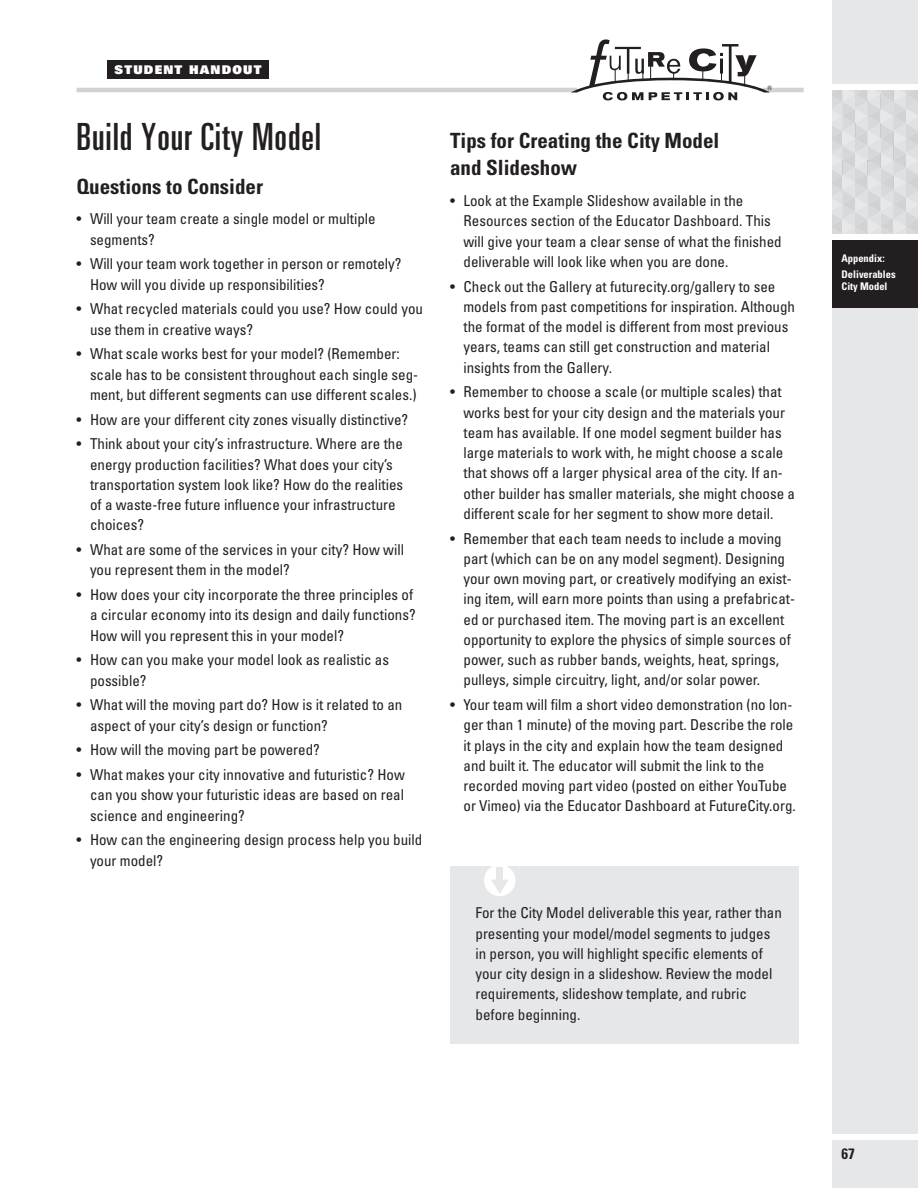
<style>
.page{position:relative;width:918px;height:1188px;background:#fff}
.page>*{position:absolute;margin:0;border:0;box-sizing:border-box;transform-origin:0 0}
.t1{font:ultra-condensed 37.5px "Univers";letter-spacing:.025em;color:#231f20}
.t2{font:700 condensed 21px/27px "Univers";color:#231f20}
.t3{font:condensed 15px/20.2px "Univers";color:#231f20}
.t4{font:700 condensed 15px "Univers";color:#231f20}
.t5{font:900 12px "Univers";letter-spacing:.1em;color:#fff}
.t6{font:700 condensed 10.5px/16.5px "Univers";color:#fff}
</style>
<div class="page">
<div style="left:832px;top:0;width:86px;height:1188px;background:#e6e7e9"></div>
<div style="left:832px;top:240px;width:86px;height:68px;background:#231f20"></div>
<svg style="left:832px;top:90px;width:86px;height:144px"></svg>
<div style="left:832px;top:234px;width:86px;height:6px;background:#fff"></div>
<div style="left:828px;top:1134px;width:90px;height:6px;background:#fff"></div>
<div style="left:832px;top:84px;width:86px;height:6px;background:#fff"></div>
<hr style="left:76px;top:88px;width:728px;height:4px;background:#d1d2d4">
<svg style="left:571px;top:39px;width:201px;height:61px"></svg>
<div style="left:107px;top:60px;width:162px;height:19px;background:#231f20"></div>
<div style="left:450px;top:867px;width:349px;height:177px;background:#e6e7e9"></div>
<div style="left:484px;top:865px;width:32px;height:31px;background:#fff;border-radius:50%"></div>
<svg style="left:491px;top:880px;width:18px;height:14px"></svg>
<div style="left:497px;top:867px;width:6px;height:17px;background:#e6e7e9"></div>
<p class="t5" style="left:115px;top:62px;width:148px">STUDENT HANDOUT</p>
<h1 class="t1" style="left:76px;top:116px;width:246px">Build Your City Model</h1>
<h2 class="t2" style="left:76px;top:173px;width:188px">Questions to Consider</h2>
<p class="t3" style="left:90px;top:209px;width:287px;text-indent:-14px">• Will your team create a single model or multiple segments?</p>
<p class="t3" style="left:90px;top:254px;width:313px;text-indent:-14px">• Will your team work together in person or remotely?<br>How will you divide up responsibilities?</p>
<p class="t3" style="left:90px;top:299px;width:334px;text-indent:-14px">• What recycled materials could you use? How could you use them in creative ways?</p>
<p class="t3" style="left:90px;top:344px;width:330px;text-indent:-14px">• What scale works best for your model? (Remember: scale has to be consistent throughout each single seg&shy;ment, but different segments can use different scales.)</p>
<p class="t3" style="left:76px;top:409px;width:333px">• How are your different city zones visually distinctive?</p>
<p class="t3" style="left:90px;top:434px;width:315px;text-indent:-14px">• Think about your city’s infrastructure. Where are the energy production facilities? What does your city’s transportation system look like? How do the realities of a waste-free future influence your infrastructure choices?</p>
<p class="t3" style="left:90px;top:539px;width:316px;text-indent:-14px">• What are some of the services in your city? How will you represent them in the model?</p>
<p class="t3" style="left:90px;top:584px;width:327px;text-indent:-14px">• How does your city incorporate the three principles of a circular economy into its design and daily functions?<br>How will you represent this in your model?</p>
<p class="t3" style="left:90px;top:650px;width:301px;text-indent:-14px">• How can you make your model look as realistic as possible?</p>
<p class="t3" style="left:90px;top:695px;width:314px;text-indent:-14px">• What will the moving part do? How is it related to an aspect of your city’s design or function?</p>
<p class="t3" style="left:76px;top:740px;width:245px">• How will the moving part be powered?</p>
<p class="t3" style="left:90px;top:764px;width:316px;text-align:justify;text-indent:-14px">• What makes your city innovative and futuristic? How can you show your futuristic ideas are based on real science and engineering?</p>
<p class="t3" style="left:90px;top:830px;width:334px;text-indent:-14px">• How can the engineering design process help you build your model?</p>
<h2 class="t2" style="left:450px;top:127px;width:271px">Tips for Creating the City Model and Slideshow</h2>
<p class="t3" style="left:464px;top:190px;width:320px;text-indent:-14px">• Look at the Example Slideshow available in the Resources section of the Educator Dashboard. This will give your team a clear sense of what the finished deliverable will look like when you are done.</p>
<p class="t3" style="left:464px;top:276px;width:333px;text-indent:-14px">• Check out the Gallery at futurecity.org/gallery to see models from past competitions for inspiration. Although the format of the model is different from most previous years, teams can still get construction and material insights from the Gallery.</p>
<p class="t3" style="left:464px;top:382px;width:333px;text-indent:-14px">• Remember to choose a scale (or multiple scales) that works best for your city design and the materials your team has available. If one model segment builder has large materials to work with, he might choose a scale that shows off a larger physical area of the city. If an&shy;other builder has smaller materials, she might choose a different scale for her segment to show more detail.</p>
<p class="t3" style="left:464px;top:528px;width:333px;text-indent:-14px">• Remember that each team needs to include a moving part (which can be on any model segment). Designing your own moving part, or creatively modifying an exist&shy;ing item, will earn more points than using a prefabricat&shy;ed or purchased item. The moving part is an excellent opportunity to explore the physics of simple sources of power, such as rubber bands, weights, heat, springs, pulleys, simple circuitry, light, and/or solar power.</p>
<p class="t3" style="left:464px;top:694px;width:334px;text-indent:-14px">• Your team will film a short video demonstration (no lon&shy;ger than 1 minute) of the moving part. Describe the role it plays in the city and explain how the team designed and built it. The educator will submit the link to the recorded moving part video (posted on either YouTube or Vimeo) via the Educator Dashboard at FutureCity.org.</p>
<p class="t3" style="left:476px;top:903px;width:308px">For the City Model deliverable this year, rather than presenting your model/model segments to judges in person, you will highlight specific elements of your city design in a slideshow. Review the model requirements, slideshow template, and rubric before beginning.</p>
<p class="t6" style="left:842px;top:250px;width:56px">Appendix:<br>Deliverables</p>
<p class="t6" style="left:842px;top:278px;width:48px">City Model</p>
<p class="t4" style="left:842px;top:1144px;width:15px">67</p>
</div>
